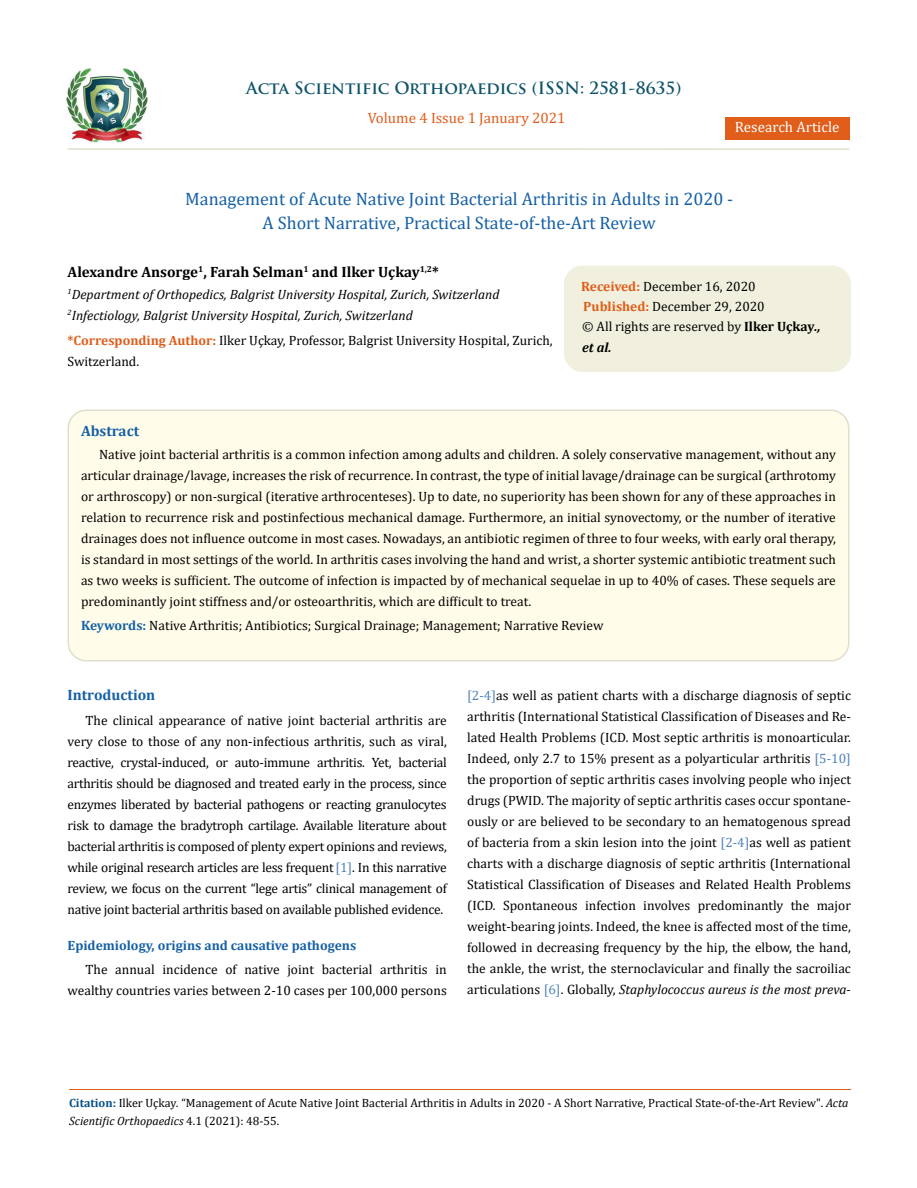
<style>
.page{position:relative;width:917px;height:1188px;background:#fff}
.page>*{position:absolute;margin:0;border:0;box-sizing:border-box;transform-origin:0 0}
.t1{font:18px/24px "Cambria";color:#1560a6;text-align:center}
.t2{font:700 16.5px "Trajan Pro";color:#0e546a}
.t3{font:700 15px "Cambria";color:#000}
.t4{font:15px "Cambria";color:#e05d1a}
.t5{font:700 15px "Cambria";color:#1560a6}
.t6{font:15px "Cambria";color:#fff}
.t7{font:13.5px/21px "Cambria";color:#000;text-align:justify}
.t8{font:italic 13.5px/21px "Cambria";color:#000}
.t9{font:700 13.5px "Cambria";color:#1560a6}
.t10{font:12px/18px "Cambria";color:#000}
.s1{font-weight:700;color:#e05d1a}
.s2{font-weight:700}
.s3{font-weight:700;font-style:italic}
.s4{font-weight:700;color:#1560a6}
.s5{color:#4f81bd}
.s6{font-style:italic}
.s7{font-weight:700;color:#035089}
</style>
<div class="page">
<img style="left:67px;top:68px;width:80px;height:74px">
<div style="left:724px;top:117px;width:125px;height:23px;background:#e05d1a"></div>
<div style="left:564px;top:266px;width:286px;height:105px;background:#f1f0de;border-radius:18px"></div>
<div style="left:564px;top:266px;width:286px;height:106px;border:2px solid #f1f0de;border-radius:18px"></div>
<div style="left:68px;top:410px;width:780px;height:251px;background:#fffde9;border-radius:18px"></div>
<div style="left:68px;top:410px;width:781px;height:252px;border:2px solid #e0dfcd;border-radius:18px"></div>
<hr style="left:69px;top:1089px;width:781px;height:1px;background:#e05d1a">
<hr style="left:67px;top:148px;width:782px;height:2px;background:#e0dfcd">
<p class="t2" style="left:246px;top:77px;width:436px">Acta Scientific Orthopaedics (ISSN: 2581-8635)</p>
<p class="t4" style="left:368px;top:109px;width:199px">Volume 4 Issue 1 January 2021</p>
<p class="t6" style="left:735px;top:118px;width:106px">Research Article</p>
<h1 class="t1" style="left:185px;top:187px;width:549px">Management of Acute Native Joint Bacterial Arthritis in Adults in 2020 -<br>A Short Narrative, Practical State-of-the-Art Review</h1>
<p class="t3" style="left:68px;top:261px;width:373px">Alexandre Ansorge<sup>1</sup>, Farah Selman<sup>1</sup> and Ilker Uçkay<sup>1,2</sup>*</p>
<p class="t8" style="left:68px;top:283px;width:433px"><sup>1</sup>Department of Orthopedics, Balgrist University Hospital, Zurich, Switzerland<br><sup>2</sup>Infectiology, Balgrist University Hospital, Zurich, Switzerland</p>
<p class="t7" style="left:67px;top:330px;width:486px"><span class="s1">*Corresponding Author:</span> Ilker Uçkay, Professor, Balgrist University Hospital, Zurich,<br>Switzerland.</p>
<p class="t7" style="left:581px;top:276px;width:241px;line-height:20.4px;text-align:left"><span class="s1">Received:</span> December 16, 2020<br><span class="s1">Published:</span> December 29, 2020<br>© All rights are reserved by <span class="s2">Ilker Uçkay</span><span class="s3">., et al.</span></p>
<p class="t5" style="left:81px;top:420px;width:60px">Abstract</p>
<p class="t7" style="left:81px;top:444px;width:756px;text-indent:18px">Native joint bacterial arthritis is a common infection among adults and children. A solely conservative management, without any articular drainage/lavage, increases the risk of recurrence. In contrast, the type of initial lavage/drainage can be surgical (arthrotomy or arthroscopy) or non-surgical (iterative arthrocenteses). Up to date, no superiority has been shown for any of these approaches in relation to recurrence risk and postinfectious mechanical damage. Furthermore, an initial synovectomy, or the number of iterative drainages does not influence outcome in most cases. Nowadays, an antibiotic regimen of three to four weeks, with early oral therapy, is standard in most settings of the world. In arthritis cases involving the hand and wrist, a shorter systemic antibiotic treatment such as two weeks is sufficient. The outcome of infection is impacted by of mechanical sequelae in up to 40% of cases. These sequels are predominantly joint stiffness and/or osteoarthritis, which are difficult to treat.</p>
<p class="t7" style="left:81px;top:615px;width:524px"><span class="s4">Keywords:</span> Native Arthritis; Antibiotics; Surgical Drainage; Management; Narrative Review</p>
<p class="t5" style="left:68px;top:684px;width:89px">Introduction</p>
<p class="t7" style="left:67px;top:709px;width:381px;text-indent:18px">The clinical appearance of native joint bacterial arthritis are very close to those of any non-infectious arthritis, such as viral, reactive, crystal-induced, or auto-immune arthritis. Yet, bacterial arthritis should be diagnosed and treated early in the process, since enzymes liberated by bacterial pathogens or reacting granulocytes risk to damage the bradytroph cartilage. Available literature about bacterial arthritis is composed of plenty expert opinions and reviews, while original research articles are less frequent<span class="s5">[1]</span>. In this narrative review, we focus on the current “lege artis” clinical management of native joint bacterial arthritis based on available published evidence.</p>
<p class="t9" style="left:67px;top:935px;width:290px">Epidemiology, origins and causative pathogens</p>
<p class="t7" style="left:67px;top:958px;width:381px;text-align:right">The annual incidence of native joint bacterial arthritis in wealthy countries varies between 2-10 cases per 100,000 persons</p>
<p class="t7" style="left:467px;top:685px;width:385px"><span class="s5">[2-4]</span>as well as patient charts with a discharge diagnosis of septic arthritis (International Statistical Classification of Diseases and Re&shy;lated Health Problems (ICD. Most septic arthritis is monoarticular.<br>Indeed, only 2.7 to 15% present as a polyarticular arthritis <span class="s5">[5-10] </span>the proportion of septic arthritis cases involving people who inject drugs (PWID. The majority of septic arthritis cases occur spontane&shy;ously or are believed to be secondary to an hematogenous spread of bacteria from a skin lesion into the joint <span class="s5">[2-4]</span>as well as patient charts with a discharge diagnosis of septic arthritis (International Statistical Classification of Diseases and Related Health Problems (ICD. Spontaneous infection involves predominantly the major weight-bearing joints. Indeed, the knee is affected most of the time, followed in decreasing frequency by the hip, the elbow, the hand, the ankle, the wrist, the sternoclavicular and finally the sacroiliac articulations <span class="s5">[6]</span>. Globally, <span class="s6">Staphylococcus aureus is the most preva-</span></p>
<p class="t10" style="left:69px;top:1094px;width:781px"><span class="s7">Citation:</span> Ilker Uçkay<span class="s6">.</span> “Management of Acute Native Joint Bacterial Arthritis in Adults in 2020 - A Short Narrative, Practical State-of-the-Art Review". <span class="s6">Acta<br>Scientific Orthopaedics</span> 4.1 (2021): 48-55.</p>
</div>
